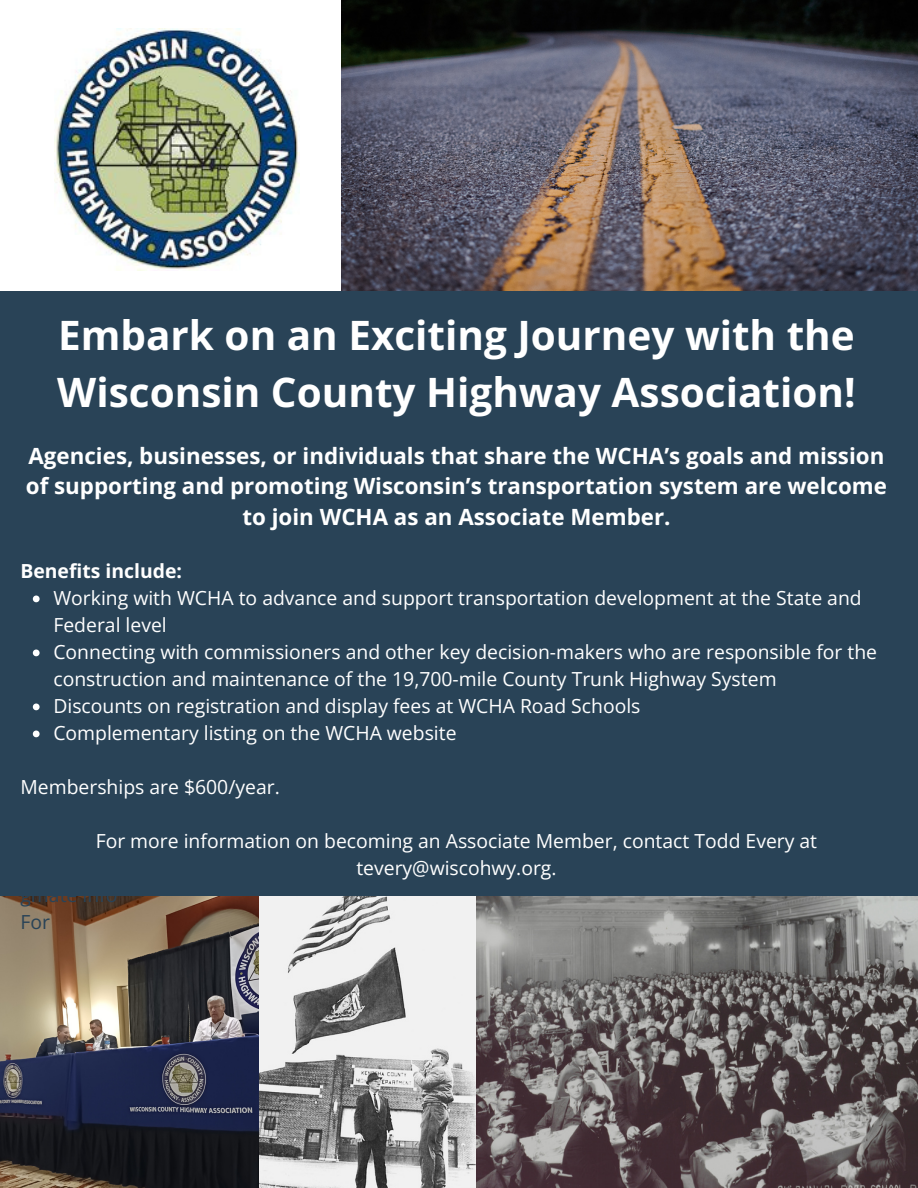
<style>
.page{position:relative;width:918px;height:1188px;background:#fff}
.page>*{position:absolute;margin:0;border:0;box-sizing:border-box;transform-origin:0 0}
.t1{font:700 40.5px/56.2px "Open Sans";color:#fff}
.t2{font:700 22.35px/30.3px "Open Sans";color:#fff;text-align:center}
.t3{font:19.35px/27px "Open Sans";color:#fff}
.t4{font:700 19.35px "Open Sans";color:#fff}
.t5{font:19.35px "Open Sans";color:#294357}
</style>
<div class="page">
<img style="left:55px;top:29px;width:245px;height:242px">
<img style="left:342px;top:0;width:576px;height:291px">
<div style="left:0;top:291px;width:918px;height:897px;background:#294357"></div>
<img style="left:0;top:897px;width:918px;height:291px">
<svg style="left:33px;top:596px;width:7px;height:6px"></svg>
<svg style="left:33px;top:650px;width:7px;height:6px"></svg>
<svg style="left:33px;top:704px;width:7px;height:6px"></svg>
<svg style="left:33px;top:731px;width:7px;height:6px"></svg>
<p class="t1" style="left:57px;top:306px;width:800px">Embark on an Exciting Journey with the<br>Wisconsin County Highway Association!</p>
<p class="t2" style="left:26px;top:440px;width:863px">Agencies, businesses, or individuals that share the WCHA’s goals and mission of supporting and promoting Wisconsin’s transportation system are welcome to join WCHA as an Associate Member.</p>
<p class="t4" style="left:20px;top:557px;width:163px">Benefits include:</p>
<p class="t3" style="left:53px;top:584px;width:810px">Working with WCHA to advance and support transportation development at the State and<br>Federal level</p>
<p class="t3" style="left:53px;top:638px;width:825px">Connecting with commissioners and other key decision-makers who are responsible for the construction and maintenance of the 19,700-mile County Trunk Highway System</p>
<p class="t3" style="left:53px;top:692px;width:589px">Discounts on registration and display fees at WCHA Road Schools</p>
<p class="t3" style="left:53px;top:719px;width:405px">Complementary listing on the WCHA website</p>
<p class="t3" style="left:20px;top:773px;width:261px">Memberships are $600/year.</p>
<p class="t3" style="left:96px;top:827px;width:723px;text-align:center">For more information on becoming an Associate Member, contact Todd Every at tevery@wiscohwy.org.</p>
<p class="t5" style="left:20px;top:881px;width:98px">gmate info</p>
<p class="t5" style="left:20px;top:908px;width:31px">For</p>
</div>
